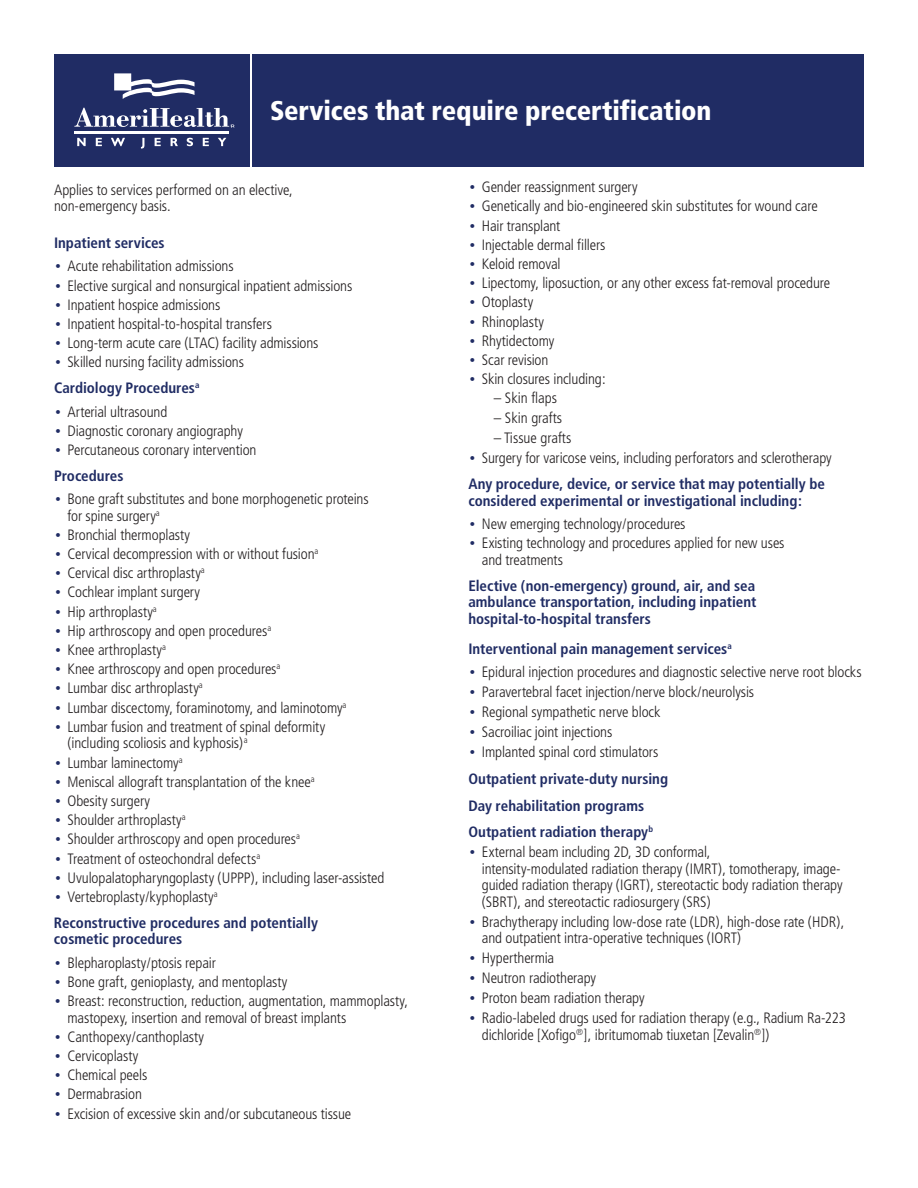
<style>
.page{position:relative;width:918px;height:1188px;background:#fff}
.page>*{position:absolute;margin:0;border:0;box-sizing:border-box;transform-origin:0 0}
.t1{font:900 condensed 27px "Frutiger";letter-spacing:-.005em;color:#fff}
.t2{font:300 condensed 15px/16.5px "Frutiger";letter-spacing:-.01em;color:#231f20}
.t3{font:700 condensed 15px/26.7px "Frutiger";color:#202c64}
.s1{font-family:"Bell Gothic";font-weight:400;font-stretch:normal;font-size:13.5px;color:#202c64}
.s2{font-weight:700;color:#202c64}
.s3{font-family:"Bell Gothic";font-weight:400;font-stretch:normal;font-size:13.5px}
.s4{font-weight:300;color:#231f20}
</style>
<div class="page">
<div style="left:54px;top:54px;width:195px;height:112px;background:#202c64"></div>
<hr style="left:74px;top:131px;width:155px;height:3px;background:#fff">
<svg style="left:218px;top:138px;width:8px;height:8px"></svg>
<svg style="left:114px;top:73px;width:81px;height:26px"></svg>
<svg style="left:77px;top:138px;width:9px;height:8px"></svg>
<svg style="left:96px;top:138px;width:6px;height:8px"></svg>
<svg style="left:203px;top:138px;width:6px;height:8px"></svg>
<svg style="left:111px;top:138px;width:14px;height:8px"></svg>
<svg style="left:74px;top:108px;width:160px;height:20px"></svg>
<svg style="left:171px;top:138px;width:7px;height:8px"></svg>
<svg style="left:187px;top:138px;width:6px;height:8px"></svg>
<svg style="left:155px;top:138px;width:6px;height:8px"></svg>
<svg style="left:141px;top:138px;width:3px;height:11px"></svg>
<div style="left:253px;top:54px;width:611px;height:112px;background:#202c64"></div>
<h1 class="t1" style="left:270px;top:95px;width:443px">Services that require precertification</h1>
<p class="t2" style="left:54px;top:182px;width:240px">Applies to services performed on an elective, non-emergency basis.</p>
<p class="t3" style="left:54px;top:230px;width:112px">Inpatient services</p>
<p class="t2" style="left:54px;top:258px;width:181px"><span class="s1">•</span> Acute rehabilitation admissions</p>
<p class="t2" style="left:54px;top:277px;width:300px"><span class="s1">•</span> Elective surgical and nonsurgical inpatient admissions</p>
<p class="t2" style="left:54px;top:297px;width:168px"><span class="s1">•</span> Inpatient hospice admissions</p>
<p class="t2" style="left:54px;top:316px;width:219px"><span class="s1">•</span> Inpatient hospital-to-hospital transfers</p>
<p class="t2" style="left:54px;top:335px;width:266px"><span class="s1">•</span> Long-term acute care (LTAC) facility admissions</p>
<p class="t2" style="left:54px;top:349px;width:191px;line-height:26px"><span class="s1">•</span> Skilled nursing facility admissions<br><span class="s2">Cardiology Procedures</span><sup>a</sup></p>
<p class="t2" style="left:54px;top:403px;width:115px"><span class="s1">•</span> Arterial ultrasound</p>
<p class="t2" style="left:54px;top:423px;width:190px"><span class="s1">•</span> Diagnostic coronary angiography</p>
<p class="t2" style="left:54px;top:437px;width:204px;line-height:26px"><span class="s1">•</span> Percutaneous coronary intervention<br><span class="s2">Procedures</span></p>
<p class="t2" style="left:68px;top:491px;width:303px;text-indent:-14px"><span class="s1">•</span> Bone graft substitutes and bone morphogenetic proteins for spine surgery<sup>a</sup></p>
<p class="t2" style="left:54px;top:527px;width:138px"><span class="s1">•</span> Bronchial thermoplasty</p>
<p class="t2" style="left:54px;top:546px;width:266px"><span class="s1">•</span> Cervical decompression with or without fusion<sup>a</sup></p>
<p class="t2" style="left:54px;top:565px;width:152px"><span class="s1">•</span> Cervical disc arthroplasty<sup>a</sup></p>
<p class="t2" style="left:54px;top:584px;width:148px"><span class="s1">•</span> Cochlear implant surgery</p>
<p class="t2" style="left:54px;top:603px;width:104px"><span class="s1">•</span> Hip arthroplasty<sup>a</sup></p>
<p class="t2" style="left:54px;top:623px;width:219px"><span class="s1">•</span> Hip arthroscopy and open procedures<sup>a</sup></p>
<p class="t2" style="left:54px;top:642px;width:113px"><span class="s1">•</span> Knee arthroplasty<sup>a</sup></p>
<p class="t2" style="left:54px;top:661px;width:228px"><span class="s1">•</span> Knee arthroscopy and open procedures<sup>a</sup></p>
<p class="t2" style="left:54px;top:680px;width:150px"><span class="s1">•</span> Lumbar disc arthroplasty<sup>a</sup></p>
<p class="t2" style="left:54px;top:699px;width:294px"><span class="s1">•</span> Lumbar discectomy, foraminotomy, and laminotomy<sup>a</sup></p>
<p class="t2" style="left:68px;top:719px;width:259px;text-indent:-14px"><span class="s1">•</span> Lumbar fusion and treatment of spinal deformity (including scoliosis and kyphosis)<sup>a</sup></p>
<p class="t2" style="left:54px;top:754px;width:130px"><span class="s1">•</span> Lumbar laminectomy<sup>a</sup></p>
<p class="t2" style="left:54px;top:774px;width:262px"><span class="s1">•</span> Meniscal allograft transplantation of the knee<sup>a</sup></p>
<p class="t2" style="left:54px;top:793px;width:98px"><span class="s1">•</span> Obesity surgery</p>
<p class="t2" style="left:54px;top:812px;width:133px"><span class="s1">•</span> Shoulder arthroplasty<sup>a</sup></p>
<p class="t2" style="left:54px;top:831px;width:248px"><span class="s1">•</span> Shoulder arthroscopy and open procedures<sup>a</sup></p>
<p class="t2" style="left:54px;top:850px;width:208px"><span class="s1">•</span> Treatment of osteochondral defects<sup>a</sup></p>
<p class="t2" style="left:54px;top:870px;width:332px"><span class="s1">•</span> Uvulopalatopharyngoplasty (UPPP), including laser-assisted</p>
<p class="t3" style="left:54px;top:884px;width:265px;line-height:26px"><span class="s3">•</span> <span class="s4">Vertebroplasty/kyphoplasty</span><sup>a<br></sup>Reconstructive procedures and potentially</p>
<p class="t3" style="left:54px;top:926px;width:130px">cosmetic procedures</p>
<p class="t2" style="left:54px;top:954px;width:163px"><span class="s1">•</span> Blepharoplasty/ptosis repair</p>
<p class="t2" style="left:54px;top:974px;width:235px"><span class="s1">•</span> Bone graft, genioplasty, and mentoplasty</p>
<p class="t2" style="left:67px;top:993px;width:342px;text-indent:-14px"><span class="s1">•</span> Breast: reconstruction, reduction, augmentation, mammoplasty, mastopexy, insertion and removal of breast implants</p>
<p class="t2" style="left:54px;top:1029px;width:152px"><span class="s1">•</span> Canthopexy/canthoplasty</p>
<p class="t2" style="left:54px;top:1048px;width:86px"><span class="s1">•</span> Cervicoplasty</p>
<p class="t2" style="left:54px;top:1067px;width:95px"><span class="s1">•</span> Chemical peels</p>
<p class="t2" style="left:54px;top:1086px;width:90px"><span class="s1">•</span> Dermabrasion</p>
<p class="t2" style="left:54px;top:1105px;width:299px"><span class="s1">•</span> Excision of excessive skin and/or subcutaneous tissue</p>
<p class="t2" style="left:468px;top:179px;width:171px"><span class="s1">•</span> Gender reassignment surgery</p>
<p class="t2" style="left:468px;top:198px;width:351px"><span class="s1">•</span> Genetically and bio-engineered skin substitutes for wound care</p>
<p class="t2" style="left:468px;top:217px;width:94px"><span class="s1">•</span> Hair transplant</p>
<p class="t2" style="left:468px;top:237px;width:139px"><span class="s1">•</span> Injectable dermal fillers</p>
<p class="t2" style="left:468px;top:256px;width:94px"><span class="s1">•</span> Keloid removal</p>
<p class="t2" style="left:468px;top:275px;width:363px"><span class="s1">•</span> Lipectomy, liposuction, or any other excess fat-removal procedure</p>
<p class="t2" style="left:468px;top:294px;width:66px"><span class="s1">•</span> Otoplasty</p>
<p class="t2" style="left:468px;top:313px;width:77px"><span class="s1">•</span> Rhinoplasty</p>
<p class="t2" style="left:468px;top:333px;width:88px"><span class="s1">•</span> Rhytidectomy</p>
<p class="t2" style="left:468px;top:352px;width:82px"><span class="s1">•</span> Scar revision</p>
<p class="t2" style="left:468px;top:371px;width:139px"><span class="s1">•</span> Skin closures including:</p>
<p class="t2" style="left:494px;top:390px;width:65px">– Skin flaps</p>
<p class="t2" style="left:494px;top:410px;width:70px">– Skin grafts</p>
<p class="t2" style="left:494px;top:430px;width:79px">– Tissue grafts</p>
<p class="t2" style="left:468px;top:445px;width:365px;line-height:26px"><span class="s1">•</span> Surgery for varicose veins, including perforators and sclerotherapy<br><span class="s2">Any procedure, device, or service that may potentially be</span></p>
<p class="t3" style="left:468px;top:487px;width:335px">considered experimental or investigational including:</p>
<p class="t2" style="left:468px;top:516px;width:219px"><span class="s1">•</span> New emerging technology/procedures</p>
<p class="t2" style="left:482px;top:535px;width:304px;text-indent:-14px"><span class="s1">•</span> Existing technology and procedures applied for new uses and treatments</p>
<p class="t3" style="left:468px;top:577px;width:290px;line-height:16.5px;text-align:justify">Elective (non-emergency) ground, air, and sea ambulance transportation, including inpatient hospital-to-hospital transfers</p>
<p class="t3" style="left:468px;top:635px;width:265px">Interventional pain management services<sup>a</sup></p>
<p class="t2" style="left:468px;top:664px;width:395px"><span class="s1">•</span> Epidural injection procedures and diagnostic selective nerve root blocks</p>
<p class="t2" style="left:468px;top:684px;width:287px"><span class="s1">•</span> Paravertebral facet injection/nerve block/neurolysis</p>
<p class="t2" style="left:468px;top:704px;width:194px"><span class="s1">•</span> Regional sympathetic nerve block</p>
<p class="t2" style="left:468px;top:724px;width:145px"><span class="s1">•</span> Sacroiliac joint injections</p>
<p class="t3" style="left:468px;top:738px;width:201px"><span class="s3">•</span> <span class="s4">Implanted spinal cord stimulators </span>Outpatient private-duty nursing Day rehabilitation programs Outpatient radiation therapy<sup>b</sup></p>
<p class="t2" style="left:482px;top:844px;width:362px;text-indent:-14px"><span class="s1">•</span> External beam including 2D, 3D conformal,<br>intensity-modulated radiation therapy (IMRT), tomotherapy, image&shy;guided radiation therapy (IGRT), stereotactic body radiation therapy (SBRT), and stereotactic radiosurgery (SRS)</p>
<p class="t2" style="left:482px;top:914px;width:364px;text-indent:-14px"><span class="s1">•</span> Brachytherapy including low-dose rate (LDR), high-dose rate (HDR), and outpatient intra-operative techniques (IORT)</p>
<p class="t2" style="left:468px;top:950px;width:87px"><span class="s1">•</span> Hyperthermia</p>
<p class="t2" style="left:468px;top:970px;width:129px"><span class="s1">•</span> Neutron radiotherapy</p>
<p class="t2" style="left:468px;top:990px;width:178px"><span class="s1">•</span> Proton beam radiation therapy</p>
<p class="t2" style="left:482px;top:1010px;width:366px;text-indent:-14px"><span class="s1">•</span> Radio-labeled drugs used for radiation therapy (e.g., Radium Ra-223 dichloride [Xofigo<sup>®</sup>], ibritumomab tiuxetan [Zevalin<sup>®</sup>])</p>
</div>
